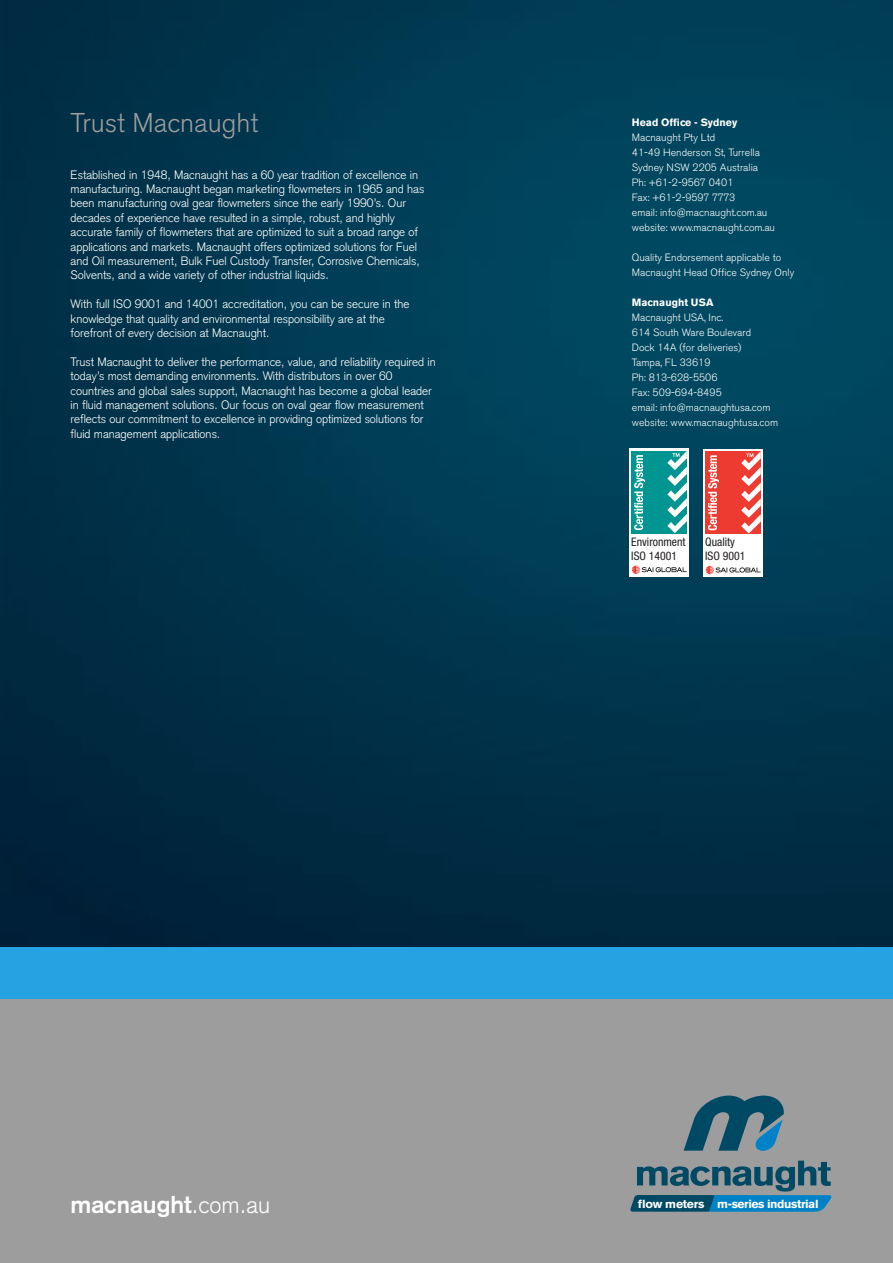
<style>
.page{position:relative;width:893px;height:1263px;background:#fff}
.page>*{position:absolute;margin:0;border:0;box-sizing:border-box;transform-origin:0 0}
.t1{font:300 27px "Akzidenz Grotesk BE";color:#9e9d9e}
.t2{font:700 24px "Akzidenz Grotesk";color:#fff}
.t3{font:300 12px/14.4px "Akzidenz Grotesk";color:#fff}
.t4{font:condensed 11.7px/14.1px "Helvetica Neue";color:#231f20}
.t5{font:700 11.7px "Akzidenz Grotesk BE";letter-spacing:-.035em;color:#fff;scale:1.05 1}
.t6{font:300 10.5px/15px "Akzidenz Grotesk BE";color:#fff}
.t7{font:700 10.5px "Akzidenz Grotesk BE";color:#fff}
.s1{font-weight:300}
</style>
<div class="page">
<div style="left:0;top:957px;width:893px;height:306px;background:#9e9d9e"></div>
<img style="left:0;top:0;width:893px;height:947px">
<svg style="left:684px;top:1095px;width:100px;height:56px"></svg>
<svg style="left:630px;top:1161px;width:202px;height:51px"></svg>
<div style="left:0;top:947px;width:893px;height:52px;background:#25a2e1"></div>
<div style="left:703px;top:449px;width:60px;height:127px;background:#fff"></div>
<div style="left:705px;top:451px;width:56px;height:82px;background:#ee3b32"></div>
<svg style="left:708px;top:455px;width:11px;height:75px"></svg>
<svg style="left:741px;top:451px;width:20px;height:82px"></svg>
<svg style="left:706px;top:566px;width:55px;height:8px"></svg>
<div style="left:629px;top:449px;width:60px;height:128px;background:#fff"></div>
<div style="left:631px;top:451px;width:56px;height:82px;background:#009590"></div>
<svg style="left:634px;top:455px;width:11px;height:75px"></svg>
<svg style="left:667px;top:451px;width:20px;height:82px"></svg>
<svg style="left:632px;top:566px;width:55px;height:8px"></svg>
<h1 class="t1" style="left:71px;top:111px;width:189px">Trust Macnaught</h1>
<p class="t3" style="left:71px;top:169px;width:355px">Established in 1948, Macnaught has a 60 year tradition of excellence in manufacturing. Macnaught began marketing flowmeters in 1965 and has been manufacturing oval gear flowmeters since the early 1990’s. Our decades of experience have resulted in a simple, robust, and highly accurate family of flowmeters that are optimized to suit a broad range of applications and markets. Macnaught offers optimized solutions for Fuel and Oil measurement, Bulk Fuel Custody Transfer, Corrosive Chemicals, Solvents, and a wide variety of other industrial liquids.</p>
<p class="t3" style="left:71px;top:298px;width:340px">With full ISO 9001 and 14001 accreditation, you can be secure in the knowledge that quality and environmental responsibility are at the forefront of every decision at Macnaught.</p>
<p class="t3" style="left:71px;top:356px;width:367px">Trust Macnaught to deliver the performance, value, and reliability required in today’s most demanding environments. With distributors in over 60 countries and global sales support, Macnaught has become a global leader in fluid management solutions. Our focus on oval gear flow measurement reflects our commitment to excellence in providing optimized solutions for fluid management applications.</p>
<p class="t7" style="left:632px;top:118px;width:107px">Head Office - Sydney</p>
<p class="t6" style="left:632px;top:130px;width:145px">Macnaught Pty Ltd<br>41-49 Henderson St, Turrella<br>Sydney NSW 2205 Australia<br>Ph: +61-2-9567 0401<br>Fax: +61-2-9597 7773<br>email: info@macnaught.com.au website: www.macnaught.com.au</p>
<p class="t6" style="left:632px;top:250px;width:164px">Quality Endorsement applicable to<br>Macnaught Head Office Sydney Only</p>
<p class="t7" style="left:632px;top:298px;width:83px">Macnaught USA</p>
<p class="t6" style="left:632px;top:310px;width:148px">Macnaught USA, Inc.<br>614 South Ware Boulevard<br>Dock 14A (for deliveries)<br>Tampa, FL 33619<br>Ph: 813-628-5506<br>Fax: 509-694-8495<br>email: info@macnaughtusa.com website: www.macnaughtusa.com</p>
<p class="t4" style="left:631px;top:535px;width:56px">Environment<br>ISO 14001</p>
<p class="t4" style="left:705px;top:536px;width:42px">Quality<br>ISO 9001</p>
<h2 class="t2" style="left:71px;top:1195px;width:201px">macnaught<span class="s1">.com.au</span></h2>
<p class="t5" style="left:638px;top:1199px;width:173px">flow meters m-series industrial</p>
</div>
